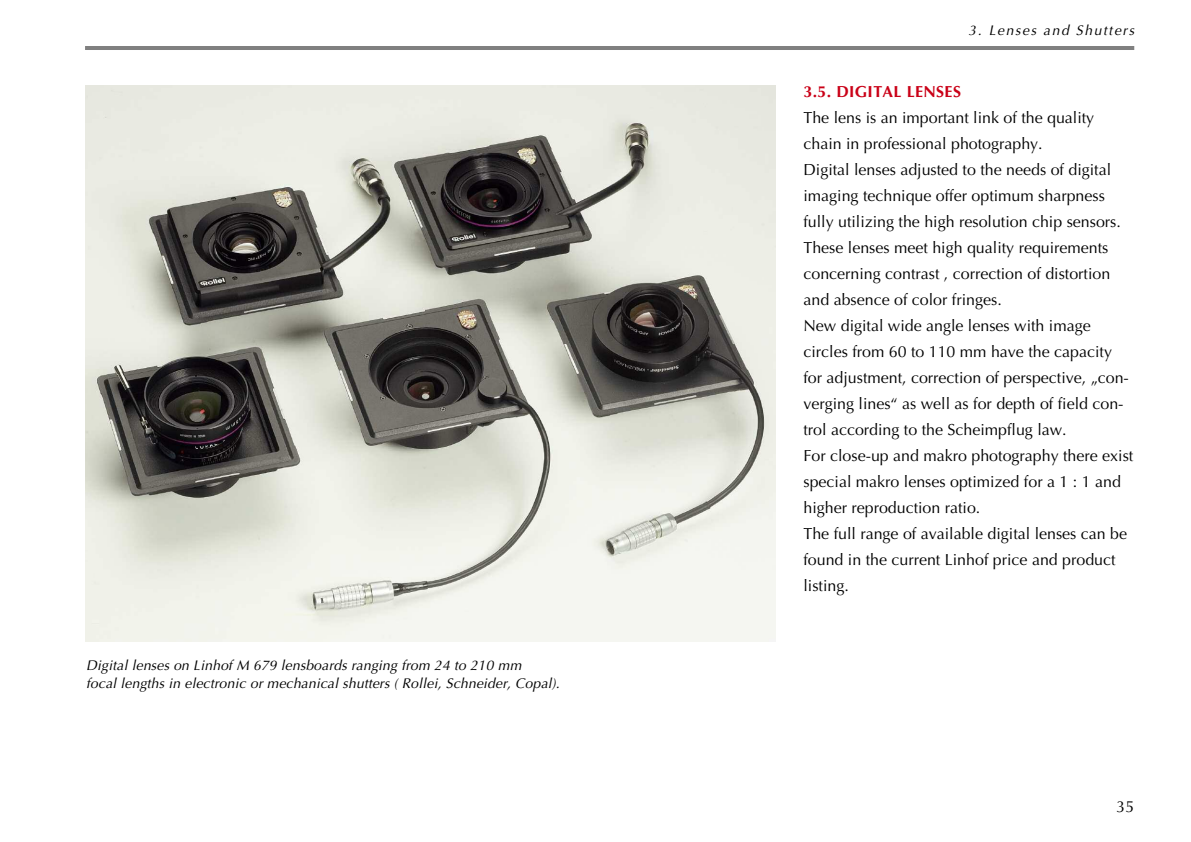
<style>
.page{position:relative;width:1191px;height:842px;background:#fff}
.page>*{position:absolute;margin:0;border:0;box-sizing:border-box;transform-origin:0 0}
.t1{font:16px/26px "Optima CELT";color:#000}
.t2{font:700 16px "Optima CELT";letter-spacing:.02em;color:#ca0017}
.t3{font:italic 14px/18px "Optima CELT";letter-spacing:.01em;color:#000}
.t4{font:italic 14px "Optima CELT";letter-spacing:.11em;color:#000}
</style>
<div class="page">
<hr style="left:85px;top:46px;width:1049px;height:4px;background:#808080">
<img style="left:85px;top:85px;width:690px;height:556px">
<p class="t3" style="left:86px;top:657px;width:475px">Digital lenses on Linhof M 679 lensboards ranging from 24 to 210 mm<br>focal lengths in electronic or mechanical shutters ( Rollei, Schneider, Copal).</p>
<p class="t4" style="left:968px;top:24px;width:167px">3. Lenses and Shutters</p>
<p class="t2" style="left:803px;top:85px;width:159px">3.5. DIGITAL LENSES</p>
<p class="t1" style="left:803px;top:106px;width:331px">The lens is an important link of the quality chain in professional photography.<br>Digital lenses adjusted to the needs of digital imaging technique offer optimum sharpness fully utilizing the high resolution chip sensors.<br>These lenses meet high quality requirements concerning contrast , correction of distortion and absence of color fringes.<br>New digital wide angle lenses with image circles from 60 to 110 mm have the capacity for adjustment, correction of perspective, „con&shy;verging lines“ as well as for depth of field con&shy;trol according to the Scheimpflug law.<br>For close-up and makro photography there exist special makro lenses optimized for a 1 : 1 and higher reproduction ratio.<br>The full range of available digital lenses can be found in the current Linhof price and product listing.</p>
<p class="t1" style="left:1116px;top:795px;width:19px">35</p>
</div>
